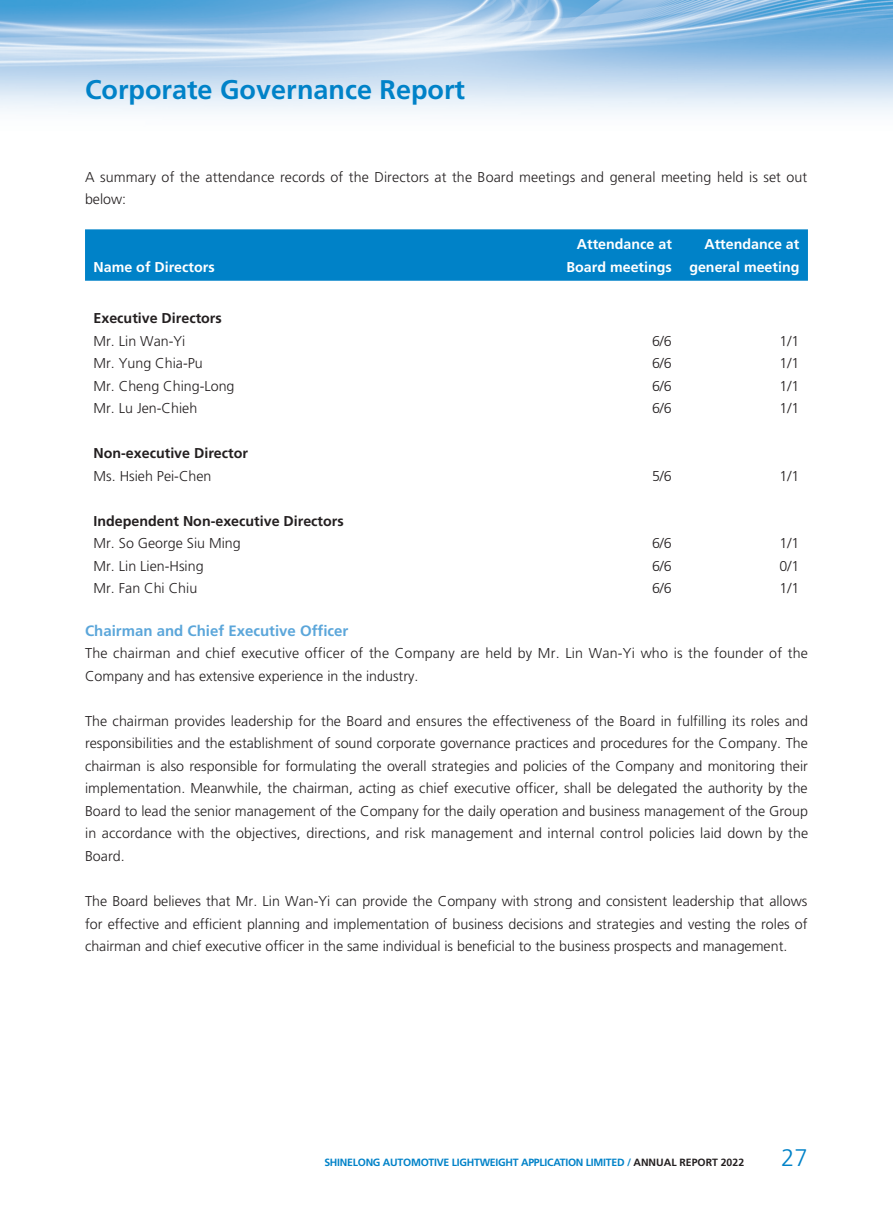
<style>
.page{position:relative;width:893px;height:1212px;background:#fff}
.page>*{position:absolute;margin:0;border:0;box-sizing:border-box;transform-origin:0 0}
.t1{font:700 27px "Frutiger LT Std";color:#0082c8}
.t2{font:300 24px "Frutiger LT Std";color:#0082c8}
._02_H2{font:700 15px "Frutiger LT Std";color:#5ba6da}
._00_txt{font:300 14.25px/22.5px "Frutiger LT Std";letter-spacing:.01em;color:#231f20}
._50_Table_txt{font:300 14.25px "Frutiger LT Std";color:#231f20}
._50_Table_txt-2{font:700 14.25px "Frutiger LT Std";color:#231f20}
._50_Table_txt-3{font:700 14.25px "Frutiger LT Std";color:#fff}
.t3{font:700 10.5px "Frutiger LT Std";letter-spacing:-.025em;color:#0082c8}
.s1{color:#231f20}
</style>
<div class="page">
<img style="left:0;top:0;width:893px;height:114px">
<div style="left:85px;top:229px;width:723px;height:52px;background:#0082c8"></div>
<h1 class="t1" style="left:85px;top:74px;width:382px">Corporate Governance Report</h1>
<p class="_00_txt" style="left:85px;top:166px;width:724px">A summary of the attendance records of the Directors at the Board meetings and general meeting held is set out below:</p>
<p class="_50_Table_txt-3" style="left:94px;top:259px;width:123px">Name of Directors</p>
<p class="_50_Table_txt-3" style="left:577px;top:236px;width:97px">Attendance at</p>
<p class="_50_Table_txt-3" style="left:566px;top:259px;width:107px">Board meetings</p>
<p class="_50_Table_txt-3" style="left:704px;top:236px;width:97px">Attendance at</p>
<p class="_50_Table_txt-3" style="left:689px;top:259px;width:112px">general meeting</p>
<p class="_50_Table_txt-2" style="left:94px;top:310px;width:130px">Executive Directors</p>
<p class="_50_Table_txt" style="left:94px;top:333px;width:93px">Mr. Lin Wan-Yi</p>
<p class="_50_Table_txt" style="left:652px;top:333px;width:21px">6/6</p>
<p class="_50_Table_txt" style="left:780px;top:333px;width:21px">1/1</p>
<p class="_50_Table_txt" style="left:94px;top:355px;width:111px">Mr. Yung Chia-Pu</p>
<p class="_50_Table_txt" style="left:652px;top:355px;width:21px">6/6</p>
<p class="_50_Table_txt" style="left:780px;top:355px;width:21px">1/1</p>
<p class="_50_Table_txt" style="left:94px;top:378px;width:142px">Mr. Cheng Ching-Long</p>
<p class="_50_Table_txt" style="left:652px;top:378px;width:21px">6/6</p>
<p class="_50_Table_txt" style="left:780px;top:378px;width:21px">1/1</p>
<p class="_50_Table_txt" style="left:94px;top:400px;width:105px">Mr. Lu Jen-Chieh</p>
<p class="_50_Table_txt" style="left:652px;top:400px;width:21px">6/6</p>
<p class="_50_Table_txt" style="left:780px;top:400px;width:21px">1/1</p>
<p class="_50_Table_txt-2" style="left:94px;top:445px;width:156px">Non-executive Director</p>
<p class="_50_Table_txt" style="left:94px;top:468px;width:119px">Ms. Hsieh Pei-Chen</p>
<p class="_50_Table_txt" style="left:652px;top:468px;width:21px">5/6</p>
<p class="_50_Table_txt" style="left:780px;top:468px;width:21px">1/1</p>
<p class="_50_Table_txt-2" style="left:94px;top:512px;width:252px">Independent Non-executive Directors</p>
<p class="_50_Table_txt" style="left:94px;top:535px;width:149px">Mr. So George Siu Ming</p>
<p class="_50_Table_txt" style="left:652px;top:535px;width:21px">6/6</p>
<p class="_50_Table_txt" style="left:780px;top:535px;width:21px">1/1</p>
<p class="_50_Table_txt" style="left:94px;top:558px;width:112px">Mr. Lin Lien-Hsing</p>
<p class="_50_Table_txt" style="left:652px;top:558px;width:21px">6/6</p>
<p class="_50_Table_txt" style="left:780px;top:558px;width:21px">0/1</p>
<p class="_50_Table_txt" style="left:94px;top:580px;width:105px">Mr. Fan Chi Chiu</p>
<p class="_50_Table_txt" style="left:652px;top:580px;width:21px">6/6</p>
<p class="_50_Table_txt" style="left:780px;top:580px;width:21px">1/1</p>
<p class="_02_H2" style="left:85px;top:622px;width:265px">Chairman and Chief Executive Officer</p>
<p class="_00_txt" style="left:85px;top:642px;width:724px">The chairman and chief executive officer of the Company are held by Mr. Lin Wan-Yi who is the founder of the<br>Company and has extensive experience in the industry.</p>
<p class="_00_txt" style="left:85px;top:710px;width:725px;text-align:justify">The chairman provides leadership for the Board and ensures the effectiveness of the Board in fulfilling its roles and responsibilities and the establishment of sound corporate governance practices and procedures for the Company. The chairman is also responsible for formulating the overall strategies and policies of the Company and monitoring their implementation. Meanwhile, the chairman, acting as chief executive officer, shall be delegated the authority by the Board to lead the senior management of the Company for the daily operation and business management of the Group in accordance with the objectives, directions, and risk management and internal control policies laid down by the Board.</p>
<p class="_00_txt" style="left:85px;top:890px;width:724px;text-align:justify">The Board believes that Mr. Lin Wan-Yi can provide the Company with strong and consistent leadership that allows for effective and efficient planning and implementation of business decisions and strategies and vesting the roles of chairman and chief executive officer in the same individual is beneficial to the business prospects and management.</p>
<p class="t3" style="left:324px;top:1156px;width:421px">SHINELONG AUTOMOTIVE LIGHTWEIGHT APPLICATION LIMITED / <span class="s1">ANNUAL REPORT 2022</span></p>
<h2 class="t2" style="left:781px;top:1144px;width:28px">27</h2>
</div>
